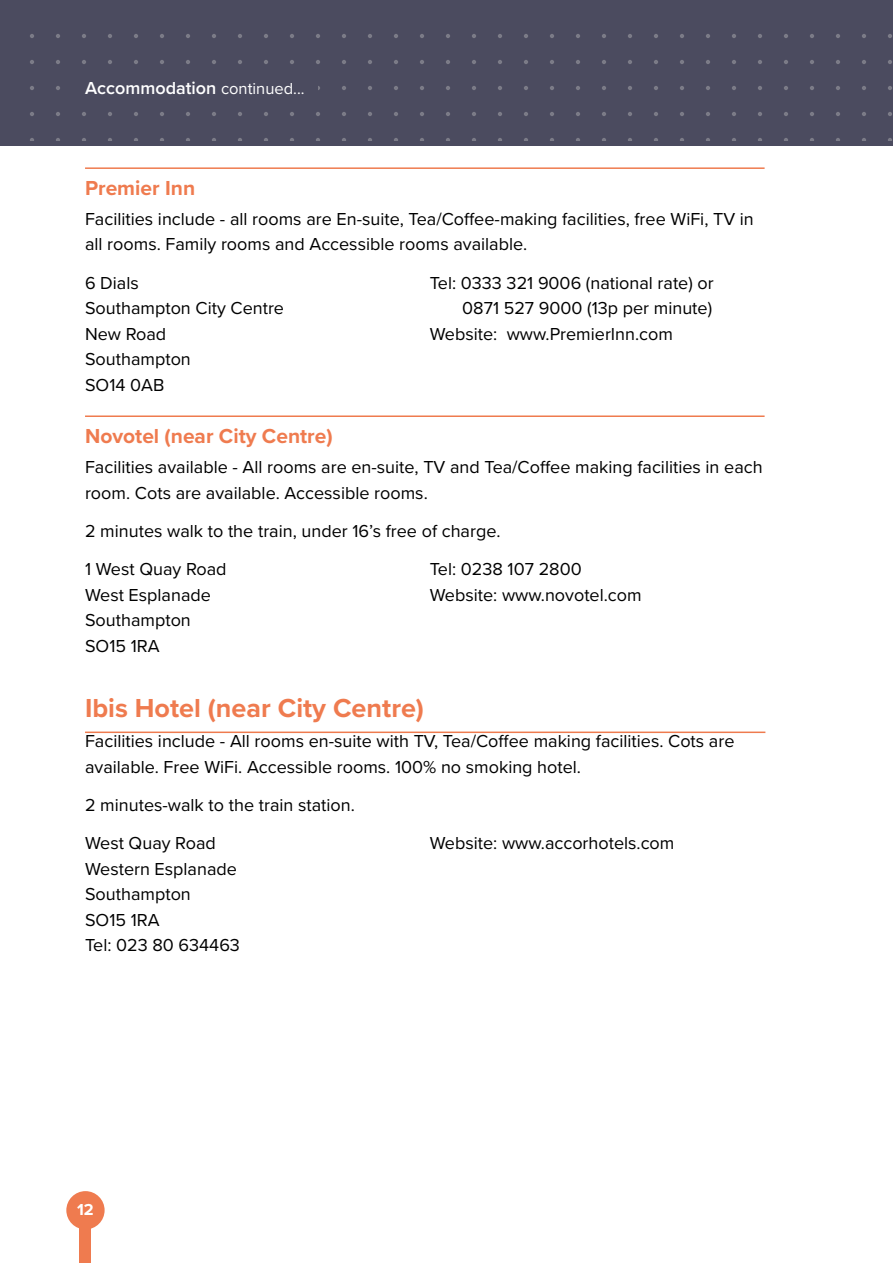
<style>
.page{position:relative;width:893px;height:1263px;background:#fff}
.page>*{position:absolute;margin:0;border:0;box-sizing:border-box;transform-origin:0 0}
.t1{font:700 27px "Proxima Nova";color:#ef7b4f}
.t2{font:700 21px "Proxima Nova";color:#ef7b4f}
.t3{font:18px/25.5px "Proxima Nova";color:#000}
.t4{font:600 18px "Proxima Nova";color:#fff}
.t5{font:700 16.5px "Proxima Nova";color:#fff}
.s1{font-weight:400;font-size:16.5px}
</style>
<div class="page">
<div style="left:0;top:0;width:893px;height:146px;background:#4b4b5f"></div>
<svg style="left:30px;top:34px;width:862px;height:106px"></svg>
<div style="left:79px;top:1212px;width:12px;height:51px;background:#ef7b4f"></div>
<div style="left:66px;top:1191px;width:39px;height:38px;background:#ef7b4f;border-radius:50%"></div>
<div style="left:72px;top:67px;width:245px;height:43px;background:#4b4b5f"></div>
<hr style="left:85px;top:167px;width:680px;height:2px;background:#ef7b4f">
<hr style="left:85px;top:415px;width:680px;height:2px;background:#ef7b4f">
<hr style="left:85px;top:731px;width:680px;height:2px;background:#ef7b4f">
<p class="t4" style="left:85px;top:74px;width:221px">Accommodation <span class="s1">continued...</span></p>
<p class="t2" style="left:85px;top:173px;width:112px">Premier Inn</p>
<p class="t3" style="left:85px;top:205px;width:670px">Facilities include - all rooms are En-suite, Tea/Coffee-making facilities, free WiFi, TV in all rooms. Family rooms and Accessible rooms available.</p>
<p class="t3" style="left:85px;top:269px;width:201px">6 Dials<br>Southampton City Centre<br>New Road<br>Southampton<br>SO14 0AB</p>
<p class="t3" style="left:430px;top:269px;width:286px">Tel: 0333 321 9006 (national rate) or</p>
<p class="t3" style="left:462px;top:295px;width:251px">0871 527 9000 (13p per minute)</p>
<p class="t3" style="left:430px;top:320px;width:245px">Website: www.PremierInn.com</p>
<p class="t2" style="left:85px;top:421px;width:249px">Novotel (near City Centre)</p>
<p class="t3" style="left:85px;top:453px;width:679px">Facilities available - All rooms are en-suite, TV and Tea/Coffee making facilities in each room. Cots are available. Accessible rooms.</p>
<p class="t3" style="left:85px;top:511px;width:417px;line-height:38.2px">2 minutes walk to the train, under 16’s free of charge.<br>1 West Quay Road</p>
<p class="t3" style="left:85px;top:581px;width:127px">West Esplanade<br>Southampton<br>SO15 1RA</p>
<p class="t3" style="left:430px;top:555px;width:213px">Tel: 0238 107 2800<br>Website: www.novotel.com</p>
<h1 class="t1" style="left:85px;top:688px;width:340px">Ibis Hotel (near City Centre)</h1>
<p class="t3" style="left:85px;top:727px;width:651px">Facilities include - All rooms en-suite with TV, Tea/Coffee making facilities. Cots are available. Free WiFi. Accessible rooms. 100% no smoking hotel.</p>
<p class="t3" style="left:85px;top:785px;width:271px;line-height:38.2px">2 minutes-walk to the train station.<br>West Quay Road</p>
<p class="t3" style="left:85px;top:855px;width:156px">Western Esplanade<br>Southampton<br>SO15 1RA<br>Tel: 023 80 634463</p>
<p class="t3" style="left:430px;top:829px;width:246px">Website: www.accorhotels.com</p>
<p class="t5" style="left:77px;top:1197px;width:18px">12</p>
</div>
